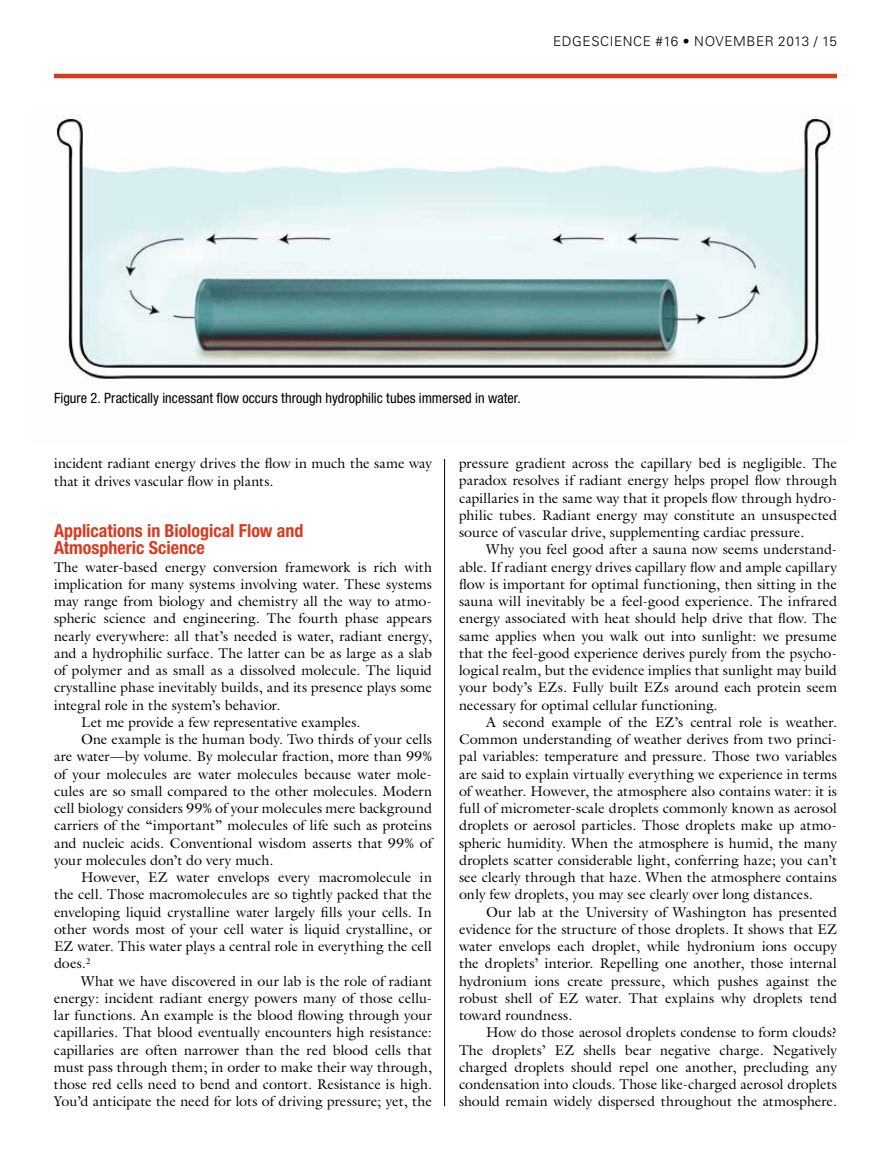
<style>
.page{position:relative;width:891px;height:1161px;background:#fff}
.page>*{position:absolute;margin:0;border:0;box-sizing:border-box;transform-origin:0 0}
.t1{font:700 condensed 18px/17.2px "Helvetica Neue";color:#d93b20}
.t2{font:14.25px/17.2px "Galliard";color:#000;text-align:justify}
.t3{font:condensed 14.25px "Helvetica Neue";letter-spacing:.005em;color:#000}
.t4{font:300 13.5px "Univers";letter-spacing:.035em;color:#000}
</style>
<div class="page">
<hr style="left:54px;top:74px;width:783px;height:4px;background:#d93b20">
<hr style="left:444px;top:459px;width:1px;height:647px;background:#000">
<img style="left:56px;top:116px;width:777px;height:266px">
<p class="t4" style="left:553px;top:33px;width:285px">EDGESCIENCE #16 • NOVEMBER 2013 / 15</p>
<p class="t3" style="left:54px;top:389px;width:468px">Figure 2. Practically incessant flow occurs through hydrophilic tubes immersed in water.</p>
<p class="t2" style="left:54px;top:455px;width:379px">incident radiant energy drives the flow in much the same way that it drives vascular flow in plants.</p>
<p class="t1" style="left:54px;top:522px;width:251px">Applications in Biological Flow and<br>Atmospheric Science</p>
<p class="t2" style="left:54px;top:558px;width:380px">The water-based energy conversion framework is rich with</p>
<p class="t2" style="left:54px;top:575px;width:380px">implication for many systems involving water. These systems</p>
<p class="t2" style="left:54px;top:592px;width:379px">may range from biology and chemistry all the way to atmo-</p>
<p class="t2" style="left:54px;top:610px;width:380px">spheric science and engineering. The fourth phase appears</p>
<p class="t2" style="left:54px;top:627px;width:380px">nearly everywhere: all that’s needed is water, radiant energy,</p>
<p class="t2" style="left:54px;top:644px;width:380px">and a hydrophilic surface. The latter can be as large as a slab</p>
<p class="t2" style="left:54px;top:661px;width:379px">of polymer and as small as a dissolved molecule. The liquid</p>
<p class="t2" style="left:54px;top:679px;width:379px">crystalline phase inevitably builds, and its presence plays some</p>
<p class="t2" style="left:54px;top:696px;width:228px">integral role in the system’s behavior.</p>
<p class="t2" style="left:81px;top:713px;width:281px">Let me provide a few representative examples.</p>
<p class="t2" style="left:81px;top:730px;width:353px">One example is the human body. Two thirds of your cells</p>
<p class="t2" style="left:54px;top:748px;width:379px">are water—by volume. By molecular fraction, more than 99%</p>
<p class="t2" style="left:54px;top:765px;width:379px">of your molecules are water molecules because water mole-</p>
<p class="t2" style="left:54px;top:782px;width:379px">cules are so small compared to the other molecules. Modern</p>
<p class="t2" style="left:54px;top:799px;width:379px">cell biology considers 99% of your molecules mere background</p>
<p class="t2" style="left:54px;top:817px;width:380px">carriers of the “important” molecules of life such as proteins</p>
<p class="t2" style="left:54px;top:834px;width:380px">and nucleic acids. Conventional wisdom asserts that 99% of</p>
<p class="t2" style="left:54px;top:851px;width:221px">your molecules don’t do very much.</p>
<p class="t2" style="left:81px;top:868px;width:353px">However, EZ water envelops every macromolecule in</p>
<p class="t2" style="left:54px;top:886px;width:379px">the cell. Those macromolecules are so tightly packed that the</p>
<p class="t2" style="left:54px;top:903px;width:379px">enveloping liquid crystalline water largely fills your cells. In</p>
<p class="t2" style="left:54px;top:920px;width:379px">other words most of your cell water is liquid crystalline, or</p>
<p class="t2" style="left:54px;top:937px;width:379px">EZ water. This water plays a central role in everything the cell</p>
<p class="t2" style="left:54px;top:955px;width:38px">does.<sup>2</sup></p>
<p class="t2" style="left:81px;top:972px;width:353px">What we have discovered in our lab is the role of radiant</p>
<p class="t2" style="left:54px;top:989px;width:379px">energy: incident radiant energy powers many of those cellu-</p>
<p class="t2" style="left:54px;top:1006px;width:380px">lar functions. An example is the blood flowing through your</p>
<p class="t2" style="left:54px;top:1024px;width:379px">capillaries. That blood eventually encounters high resistance:</p>
<p class="t2" style="left:54px;top:1041px;width:380px">capillaries are often narrower than the red blood cells that</p>
<p class="t2" style="left:54px;top:1058px;width:380px">must pass through them; in order to make their way through,</p>
<p class="t2" style="left:54px;top:1075px;width:380px">those red cells need to bend and contort. Resistance is high.</p>
<p class="t2" style="left:54px;top:1093px;width:379px">You’d anticipate the need for lots of driving pressure; yet, the</p>
<p class="t2" style="left:459px;top:454px;width:380px">pressure gradient across the capillary bed is negligible. The paradox resolves if radiant energy helps propel flow through capillaries in the same way that it propels flow through hydro&shy;philic tubes. Radiant energy may constitute an unsuspected source of vascular drive, supplementing cardiac pressure.</p>
<p class="t2" style="left:459px;top:541px;width:380px;text-indent:27px">Why you feel good after a sauna now seems understand&shy;able. If radiant energy drives capillary flow and ample capillary flow is important for optimal functioning, then sitting in the sauna will inevitably be a feel-good experience. The infrared energy associated with heat should help drive that flow. The same applies when you walk out into sunlight: we presume that the feel-good experience derives purely from the psycho&shy;logical realm, but the evidence implies that sunlight may build your body’s EZs. Fully built EZs around each protein seem necessary for optimal cellular functioning.</p>
<p class="t2" style="left:459px;top:713px;width:380px;text-indent:27px">A second example of the EZ’s central role is weather.<br>Common understanding of weather derives from two princi&shy;pal variables: temperature and pressure. Those two variables are said to explain virtually everything we experience in terms of weather. However, the atmosphere also contains water: it is full of micrometer-scale droplets commonly known as aerosol droplets or aerosol particles. Those droplets make up atmo&shy;spheric humidity. When the atmosphere is humid, the many droplets scatter considerable light, conferring haze; you can’t see clearly through that haze. When the atmosphere contains only few droplets, you may see clearly over long distances.</p>
<p class="t2" style="left:459px;top:903px;width:380px;text-indent:27px">Our lab at the University of Washington has presented evidence for the structure of those droplets. It shows that EZ water envelops each droplet, while hydronium ions occupy the droplets’ interior. Repelling one another, those internal hydronium ions create pressure, which pushes against the robust shell of EZ water. That explains why droplets tend toward roundness.</p>
<p class="t2" style="left:459px;top:1024px;width:380px;text-indent:27px">How do those aerosol droplets condense to form clouds?<br>The droplets’ EZ shells bear negative charge. Negatively charged droplets should repel one another, precluding any condensation into clouds. Those like-charged aerosol droplets should remain widely dispersed throughout the atmosphere.</p>
</div>
